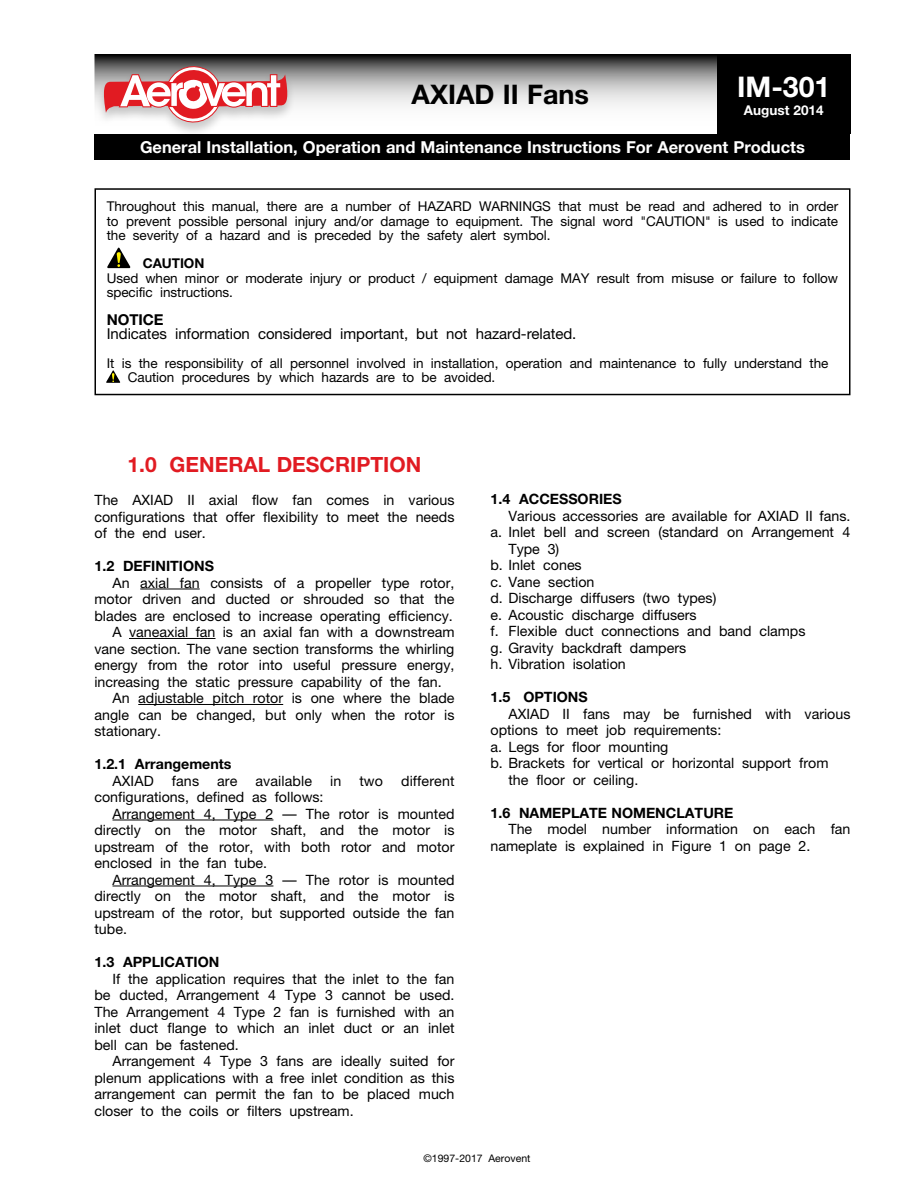
<style>
.page{position:relative;width:918px;height:1188px;background:#fff}
.page>*{position:absolute;margin:0;border:0;box-sizing:border-box;transform-origin:0 0}
.t1{font:700 28.5px "Helvetica Neue";color:#fff}
.t2{font:700 27px "Helvetica Neue";color:#000}
.t3{font:700 21px "Helvetica Neue";color:#e11b22}
.t4{font:700 16.5px "Helvetica Neue";color:#fff}
.t5{font:15px "Helvetica Neue";letter-spacing:-.005em;color:#000}
.t6{font:700 15px "Helvetica Neue";letter-spacing:-.005em;color:#000}
.t7{font:14.25px/16.5px "Helvetica Neue";color:#000;text-align:justify}
.t8{font:700 14.25px "Helvetica Neue";color:#000}
.t9{font:13.5px/14.2px "Helvetica Neue";letter-spacing:-.005em;color:#000}
.t10{font:700 13.5px "Helvetica Neue";color:#fff}
.t11{font:700 13.5px "Helvetica Neue";letter-spacing:-.005em;color:#000}
.t12{font:10.5px "Helvetica Neue";color:#000}
</style>
<div class="page">
<hr style="left:140px;top:589px;width:60px;height:1px;background:#000">
<hr style="left:129px;top:638px;width:86px;height:1px;background:#000">
<hr style="left:138px;top:704px;width:145px;height:1px;background:#000">
<hr style="left:112px;top:820px;width:161px;height:1px;background:#000">
<hr style="left:112px;top:886px;width:161px;height:1px;background:#000">
<div style="left:94px;top:134px;width:756px;height:26px;background:#000"></div>
<svg style="left:97px;top:57px;width:620px;height:49px;background:#a2a2a2"></svg>
<div style="left:94px;top:54px;width:756px;height:86px;border:2px solid #000"></div>
<div style="left:717px;top:54px;width:133px;height:80px;background:#000"></div>
<div style="left:96px;top:65px;width:200px;height:73px;background:#000;opacity:.2"></div>
<svg style="left:104px;top:66px;width:183px;height:56px"></svg>
<div style="left:94px;top:188px;width:756px;height:207px;border:2px solid #000"></div>
<svg style="left:107px;top:247px;width:24px;height:21px"></svg>
<svg style="left:106px;top:370px;width:14px;height:13px"></svg>
<h2 class="t2" style="left:412px;top:77px;width:179px">AXIAD II Fans</h2>
<h1 class="t1" style="left:737px;top:69px;width:95px">IM-301</h1>
<p class="t10" style="left:744px;top:101px;width:81px">August 2014</p>
<p class="t4" style="left:140px;top:137px;width:666px">General Installation, Operation and Maintenance Instructions For Aerovent Products</p>
<p class="t9" style="left:107px;top:199px;width:733px;text-align:justify">Throughout this manual, there are a number of HAZARD WARNINGS that must be read and adhered to in order to prevent possible personal injury and/or damage to equipment. The signal word "CAUTION" is used to indicate the severity of a hazard and is preceded by the safety alert symbol.</p>
<p class="t11" style="left:143px;top:255px;width:63px">CAUTION</p>
<p class="t9" style="left:107px;top:270px;width:733px">Used when minor or moderate injury or product / equipment damage MAY result from misuse or failure to follow specific instructions.</p>
<p class="t6" style="left:107px;top:311px;width:58px">NOTICE</p>
<p class="t5" style="left:107px;top:325px;width:471px">Indicates information considered important, but not hazard-related.</p>
<p class="t9" style="left:128px;top:356px;width:702px;text-indent:-21px">It is the responsibility of all personnel involved in installation, operation and maintenance to fully understand the<br>Caution procedures by which hazards are to be avoided.</p>
<h3 class="t3" style="left:128px;top:452px;width:295px">1.0 GENERAL DESCRIPTION</h3>
<p class="t7" style="left:94px;top:492px;width:362px">The AXIAD II axial flow fan comes in various configurations that offer flexibility to meet the needs of the end user.</p>
<p class="t8" style="left:94px;top:557px;width:121px">1.2 DEFINITIONS</p>
<p class="t7" style="left:112px;top:574px;width:344px">An axial fan consists of a propeller type rotor,</p>
<p class="t7" style="left:94px;top:591px;width:362px">motor driven and ducted or shrouded so that the</p>
<p class="t7" style="left:94px;top:607px;width:360px">blades are enclosed to increase operating efficiency.</p>
<p class="t7" style="left:112px;top:624px;width:344px">A vaneaxial fan is an axial fan with a downstream</p>
<p class="t7" style="left:94px;top:640px;width:362px">vane section. The vane section transforms the whirling</p>
<p class="t7" style="left:94px;top:657px;width:362px">energy from the rotor into useful pressure energy,</p>
<p class="t7" style="left:94px;top:673px;width:349px">increasing the static pressure capability of the fan.</p>
<p class="t7" style="left:112px;top:690px;width:344px">An adjustable pitch rotor is one where the blade</p>
<p class="t7" style="left:94px;top:706px;width:362px">angle can be changed, but only when the rotor is</p>
<p class="t7" style="left:94px;top:723px;width:68px">stationary.</p>
<p class="t8" style="left:94px;top:755px;width:139px">1.2.1 Arrangements</p>
<p class="t7" style="left:112px;top:772px;width:43px">AXIAD</p>
<p class="t7" style="left:172px;top:772px;width:29px">fans</p>
<p class="t7" style="left:217px;top:772px;width:22px">are</p>
<p class="t7" style="left:256px;top:772px;width:58px">available</p>
<p class="t7" style="left:330px;top:772px;width:13px">in</p>
<p class="t7" style="left:359px;top:772px;width:25px">two</p>
<p class="t7" style="left:401px;top:772px;width:55px">different</p>
<p class="t7" style="left:94px;top:789px;width:231px">configurations, defined as follows:</p>
<p class="t7" style="left:112px;top:805px;width:344px">Arrangement 4, Type 2 — The rotor is mounted</p>
<p class="t7" style="left:94px;top:822px;width:362px">directly on the motor shaft, and the motor is</p>
<p class="t7" style="left:94px;top:838px;width:362px">upstream of the rotor, with both rotor and motor</p>
<p class="t7" style="left:94px;top:855px;width:174px">enclosed in the fan tube.</p>
<p class="t7" style="left:112px;top:871px;width:344px">Arrangement 4, Type 3 — The rotor is mounted</p>
<p class="t7" style="left:94px;top:888px;width:362px">directly on the motor shaft, and the motor is</p>
<p class="t7" style="left:94px;top:904px;width:362px">upstream of the rotor, but supported outside the fan</p>
<p class="t7" style="left:94px;top:921px;width:34px">tube.</p>
<p class="t8" style="left:94px;top:953px;width:126px">1.3 APPLICATION</p>
<p class="t7" style="left:94px;top:970px;width:362px;text-indent:18px">If the application requires that the inlet to the fan be ducted, Arrangement 4 Type 3 cannot be used.<br>The Arrangement 4 Type 2 fan is furnished with an inlet duct flange to which an inlet duct or an inlet bell can be fastened.</p>
<p class="t7" style="left:94px;top:1053px;width:362px;text-indent:18px">Arrangement 4 Type 3 fans are ideally suited for plenum applications with a free inlet condition as this arrangement can permit the fan to be placed much closer to the coils or filters upstream.</p>
<p class="t8" style="left:490px;top:490px;width:133px">1.4 ACCESSORIES</p>
<p class="t7" style="left:508px;top:507px;width:344px">Various accessories are available for AXIAD II fans.</p>
<p class="t7" style="left:490px;top:524px;width:362px">a. Inlet bell and screen (standard on Arrangement 4</p>
<p class="t7" style="left:508px;top:540px;width:52px">Type 3)</p>
<p class="t7" style="left:490px;top:557px;width:93px">b. Inlet cones</p>
<p class="t7" style="left:490px;top:573px;width:105px">c. Vane section</p>
<p class="t7" style="left:490px;top:590px;width:227px">d. Discharge diffusers (two types)</p>
<p class="t7" style="left:490px;top:606px;width:208px">e. Acoustic discharge diffusers</p>
<p class="t7" style="left:490px;top:623px;width:317px">f. Flexible duct connections and band clamps</p>
<p class="t7" style="left:490px;top:639px;width:197px">g. Gravity backdraft dampers</p>
<p class="t7" style="left:490px;top:656px;width:137px">h. Vibration isolation</p>
<p class="t8" style="left:490px;top:688px;width:99px">1.5 OPTIONS</p>
<p class="t7" style="left:508px;top:705px;width:344px">AXIAD II fans may be furnished with various</p>
<p class="t7" style="left:490px;top:722px;width:232px">options to meet job requirements:</p>
<p class="t7" style="left:490px;top:738px;width:179px">a. Legs for floor mounting</p>
<p class="t7" style="left:490px;top:755px;width:340px">b. Brackets for vertical or horizontal support from</p>
<p class="t7" style="left:508px;top:771px;width:131px">the floor or ceiling.</p>
<p class="t8" style="left:490px;top:804px;width:244px">1.6 NAMEPLATE NOMENCLATURE</p>
<p class="t7" style="left:490px;top:821px;width:361px;text-indent:18px">The model number information on each fan nameplate is explained in Figure 1 on page 2.</p>
<p class="t12" style="left:424px;top:1152px;width:108px">©1997-2017 Aerovent</p>
</div>
